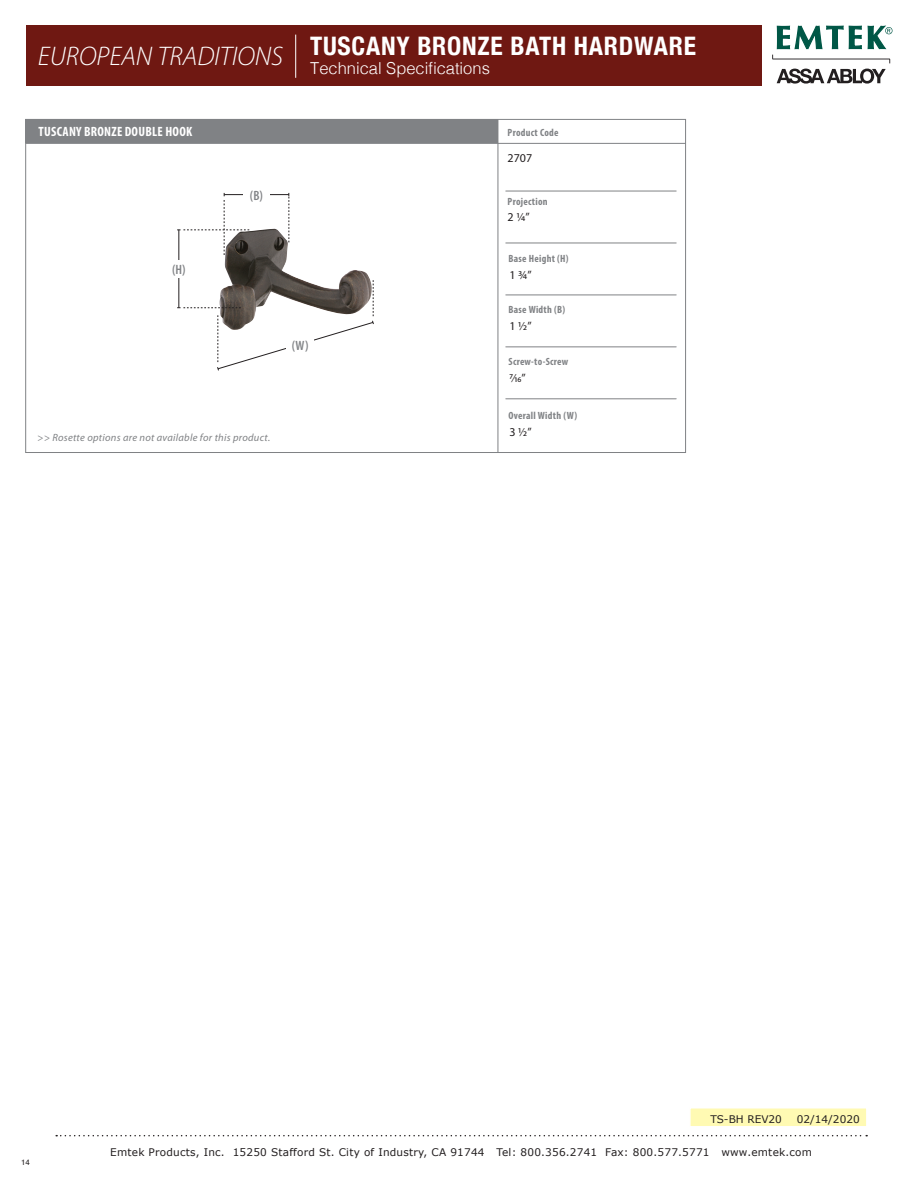
<style>
.page{position:relative;width:918px;height:1188px;background:#fff}
.page>*{position:absolute;margin:0;border:0;box-sizing:border-box;transform-origin:0 0}
.t1{font:italic 300 27px "Myriad Pro";color:#fff}
.t2{font:700 condensed 25.5px "Helvetica Neue";letter-spacing:.03em;color:#fff}
.t3{font:300 16.5px "Helvetica";color:#fff}
.t4{font:700 condensed 13.5px "Myriad Pro";letter-spacing:.02em;color:#fff}
.t5{font:600 condensed 13.5px "Myriad Pro";color:#808285}
.t6{font:12px "Myriad Pro";color:#231f20}
.t7{font:10.5px "Verdana";letter-spacing:.02em;color:#231f20}
.t8{font:700 condensed 10.5px "Myriad Pro";letter-spacing:.025em;color:#808285}
.t9{font:italic 10.5px "Myriad Pro";letter-spacing:.025em;color:#808285}
.t10{font:10.5px "Verdana";color:#231f20}
.t11{font:7.8px "Helvetica";color:#231f20}
</style>
<div class="page">
<div style="left:26px;top:26px;width:735px;height:60px;background:#6f1812"></div>
<svg style="left:56px;top:1135px;width:811px;height:1px"></svg>
<svg style="left:777px;top:69px;width:109px;height:15px"></svg>
<svg style="left:772px;top:25px;width:121px;height:38px"></svg>
<hr style="left:295px;top:35px;width:1px;height:43px;background:#fff">
<hr style="left:498px;top:119px;width:1px;height:334px;background:#808285">
<div style="left:26px;top:119px;width:472px;height:24px;background:#808285"></div>
<hr style="left:26px;top:143px;width:660px;height:1px;background:#808285">
<hr style="left:506px;top:191px;width:170px;height:1px;background:#808285">
<hr style="left:506px;top:243px;width:170px;height:1px;background:#808285">
<hr style="left:506px;top:295px;width:170px;height:1px;background:#808285">
<hr style="left:506px;top:347px;width:170px;height:1px;background:#808285">
<hr style="left:506px;top:399px;width:170px;height:1px;background:#808285">
<div style="left:689px;top:1107px;width:179px;height:21px;background:#fffab3;border:2px solid #fff"></div>
<img style="left:224px;top:229px;width:146px;height:51px">
<hr style="left:224px;top:194px;width:65px;height:1px;background:#231f20">
<hr style="left:178px;top:230px;width:1px;height:78px;background:#231f20">
<div style="left:243px;top:188px;width:27px;height:13px;background:#fff"></div>
<div style="left:161px;top:260px;width:35px;height:18px;background:#fff"></div>
<svg style="left:288px;top:193px;width:2px;height:49px"></svg>
<svg style="left:177px;top:193px;width:72px;height:62px"></svg>
<svg style="left:177px;top:280px;width:197px;height:91px"></svg>
<div style="left:286px;top:338px;width:28px;height:14px;background:#fff"></div>
<p class="t1" style="left:38px;top:40px;width:247px">EUROPEAN TRADITIONS</p>
<p class="t2" style="left:310px;top:25px;width:387px">TUSCANY BRONZE BATH HARDWARE</p>
<p class="t3" style="left:310px;top:54px;width:181px">Technical Specifications</p>
<p class="t4" style="left:39px;top:123px;width:155px">TUSCANY BRONZE DOUBLE HOOK</p>
<p class="t8" style="left:508px;top:126px;width:52px">Product Code</p>
<p class="t5" style="left:172px;top:261px;width:15px">(H)</p>
<p class="t5" style="left:250px;top:187px;width:15px">(B)</p>
<p class="t5" style="left:292px;top:337px;width:18px">(W)</p>
<p class="t9" style="left:37px;top:431px;width:235px">&gt;&gt; Rosette options are not available for this product.</p>
<p class="t6" style="left:508px;top:151px;width:26px">2707</p>
<p class="t8" style="left:508px;top:195px;width:42px">Projection</p>
<p class="t6" style="left:508px;top:210px;width:24px">2 1/4”</p>
<p class="t8" style="left:509px;top:252px;width:62px">Base Height (H)</p>
<p class="t6" style="left:510px;top:268px;width:24px">1 3/4”</p>
<p class="t8" style="left:509px;top:303px;width:58px">Base Width (B)</p>
<p class="t6" style="left:510px;top:319px;width:24px">1 1/2”</p>
<p class="t8" style="left:509px;top:355px;width:61px">Screw-to-Screw</p>
<p class="t6" style="left:510px;top:371px;width:18px">7/16”</p>
<p class="t8" style="left:509px;top:409px;width:70px">Overall Width (W)</p>
<p class="t6" style="left:510px;top:424px;width:24px">3 1/2”</p>
<p class="t11" style="left:21px;top:1157px;width:10px">14</p>
<p class="t10" style="left:710px;top:1112px;width:73px">TS-BH REV20</p>
<p class="t7" style="left:797px;top:1112px;width:64px">02/14/2020</p>
<p class="t7" style="left:110px;top:1145px;width:703px">Emtek Products, Inc. 15250 Stafford St. City of Industry, CA 91744 Tel: 800.356.2741 Fax: 800.577.5771 www.emtek.com</p>
</div>
